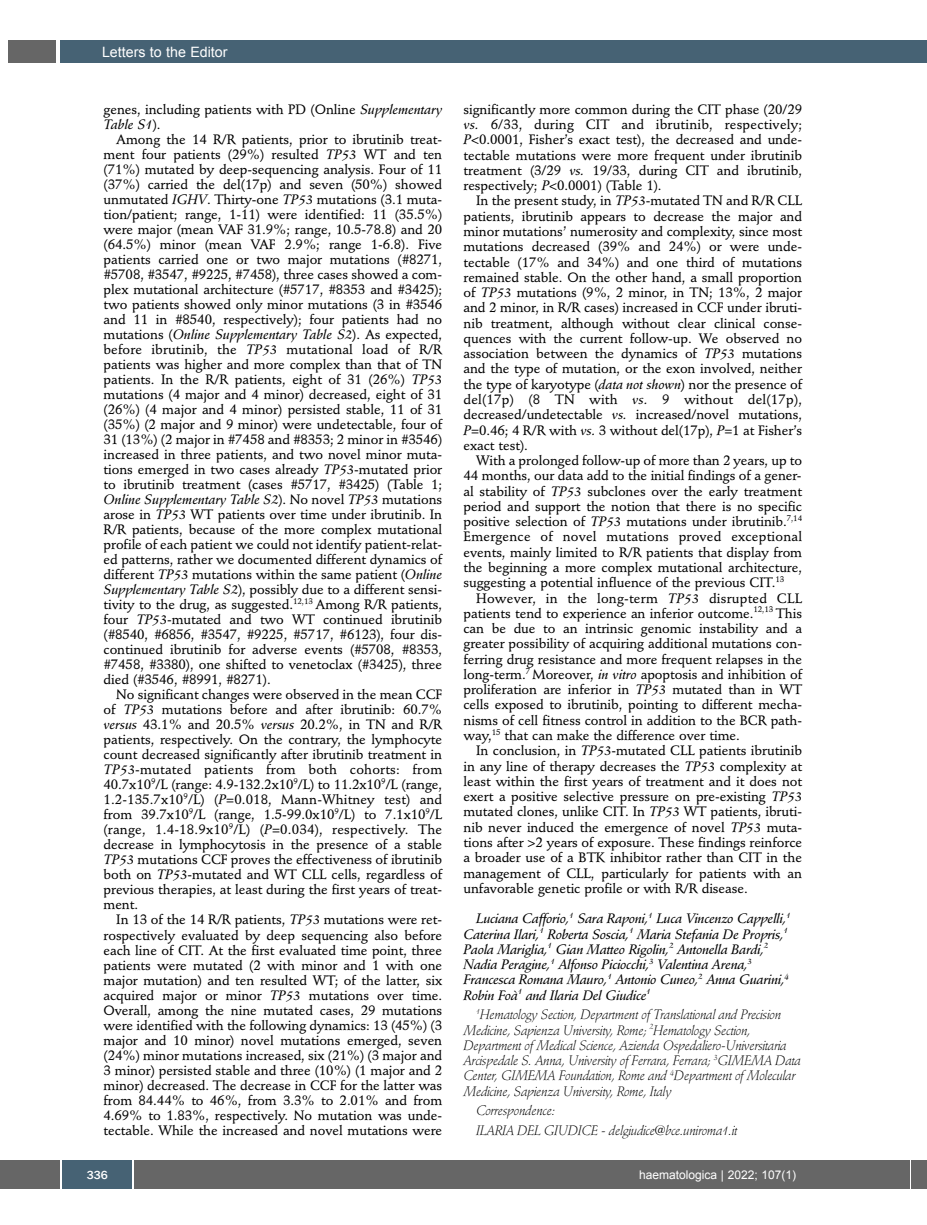
<style>
.page{position:relative;width:927px;height:1225px;background:#fff}
.page>*{position:absolute;margin:0;border:0;box-sizing:border-box;transform-origin:0 0}
.t1{font:14.25px "Arial";color:#fff}
.t2{font:500 13.5px/15px "Stempel Schneidler";letter-spacing:-.005em;color:#000;text-align:justify}
.t3{font:italic 13.5px/15.3px "Stempel Schneidler Med";letter-spacing:-.02em;color:#000}
.t4{font:italic 300 13.5px/15.3px "Stempel Schneidler";letter-spacing:-.02em;color:#000}
.t5{font:12px "Arial";color:#fff}
.t6{font:500 12px "Franklin Gothic";color:#fff}
.s1{font-family:"Stempel Schneidler Med";font-weight:400;font-style:italic}
.s2{font-family:"Stempel Schneidler";font-weight:500;font-style:normal}
</style>
<div class="page">
<div style="left:912px;top:1160px;width:15px;height:28px;background:#666"></div>
<div style="left:911px;top:40px;width:16px;height:22px;background:#466274"></div>
<div style="left:0;top:1160px;width:910px;height:28px;background:#666"></div>
<div style="left:60px;top:40px;width:852px;height:22px;background:#466274"></div>
<div style="left:9px;top:40px;width:47px;height:22px;background:#666"></div>
<div style="left:62px;top:1160px;width:71px;height:28px;background:#466274"></div>
<hr style="left:60px;top:1160px;width:2px;height:28px;background:#fff">
<svg style="left:133px;top:1160px;width:1px;height:28px"></svg>
<p class="t1" style="left:102px;top:44px;width:127px">Letters to the Editor</p>
<p class="t2" style="left:104px;top:103px;width:340px">genes, including patients with PD (Online <span class="s1">Supplementary</span></p>
<p class="t3" style="left:104px;top:118px;width:58px">Table S1<span class="s2">).</span></p>
<p class="t2" style="left:104px;top:133px;width:340px;text-indent:13px">Among the 14 R/R patients, prior to ibrutinib treat&shy;ment four patients (29%) resulted <span class="s1">TP53</span> WT and ten (71%) mutated by deep-sequencing analysis. Four of 11 (37%) carried the del(17p) and seven (50%) showed unmutated <span class="s1">IGHV</span>. Thirty-one <span class="s1">TP53</span> mutations (3.1 muta&shy;tion/patient; range, 1-11) were identified: 11 (35.5%) were major (mean VAF 31.9%; range, 10.5-78.8) and 20 (64.5%) minor (mean VAF 2.9%; range 1-6.8). Five patients carried one or two major mutations (#8271, #5708, #3547, #9225, #7458), three cases showed a com&shy;plex mutational architecture (#5717, #8353 and #3425); two patients showed only minor mutations (3 in #3546 and 11 in #8540, respectively); four patients had no</p>
<p class="t3" style="left:104px;top:328px;width:340px"><span class="s2">mutations (</span>Online Supplementary Table S2<span class="s2">). As expected,</span></p>
<p class="t2" style="left:104px;top:343px;width:340px">before ibrutinib, the <span class="s1">TP53</span> mutational load of R/R patients was higher and more complex than that of TN patients. In the R/R patients, eight of 31 (26%) <span class="s1">TP53 </span>mutations (4 major and 4 minor) decreased, eight of 31 (26%) (4 major and 4 minor) persisted stable, 11 of 31 (35%) (2 major and 9 minor) were undetectable, four of 31 (13%) (2 major in #7458 and #8353; 2 minor in #3546) increased in three patients, and two novel minor muta&shy;tions emerged in two cases already <span class="s1">TP53</span>-mutated prior to ibrutinib treatment (cases #5717, #3425) (Table 1;</p>
<p class="t3" style="left:104px;top:493px;width:340px">Online Supplementary Table S2<span class="s2">). No novel</span> TP53 <span class="s2">mutations</span></p>
<p class="t2" style="left:104px;top:508px;width:340px">arose in <span class="s1">TP53</span> WT patients over time under ibrutinib. In R/R patients, because of the more complex mutational profile of each patient we could not identify patient-relat&shy;ed patterns, rather we documented different dynamics of different <span class="s1">TP53</span> mutations within the same patient (<span class="s1">Online Supplementary Table S2</span>), possibly due to a different sensi&shy;tivity to the drug, as suggested.<sup>12,13</sup> Among R/R patients, four <span class="s1">TP53</span>-mutated and two WT continued ibrutinib (#8540, #6856, #3547, #9225, #5717, #6123), four dis&shy;continued ibrutinib for adverse events (#5708, #8353, #7458, #3380), one shifted to venetoclax (#3425), three died (#3546, #8991, #8271).</p>
<p class="t2" style="left:104px;top:688px;width:340px;text-indent:13px">No significant changes were observed in the mean CCF of <span class="s1">TP53</span> mutations before and after ibrutinib: 60.7% <span class="s1">versus</span> 43.1% and 20.5% <span class="s1">versus</span> 20.2%, in TN and R/R patients, respectively. On the contrary, the lymphocyte count decreased significantly after ibrutinib treatment in <span class="s1">TP53</span>-mutated patients from both cohorts: from 40.7x10<sup>9</sup>/L (range: 4.9-132.2x10<sup>9</sup>/L) to 11.2x10<sup>9</sup>/L (range, 1.2-135.7x10<sup>9</sup>/L) (<span class="s1">P</span>=0.018, Mann-Whitney test) and from 39.7x10<sup>9</sup>/L (range, 1.5-99.0x10<sup>9</sup>/L) to 7.1x10<sup>9</sup>/L (range, 1.4-18.9x10<sup>9</sup>/L) (<span class="s1">P</span>=0.034), respectively. The decrease in lymphocytosis in the presence of a stable <span class="s1">TP53</span> mutations CCF proves the effectiveness of ibrutinib both on <span class="s1">TP53</span>-mutated and WT CLL cells, regardless of previous therapies, at least during the first years of treat&shy;ment.</p>
<p class="t2" style="left:104px;top:913px;width:340px;text-indent:13px">In 13 of the 14 R/R patients, <span class="s1">TP53</span> mutations were ret&shy;rospectively evaluated by deep sequencing also before each line of CIT. At the first evaluated time point, three patients were mutated (2 with minor and 1 with one major mutation) and ten resulted WT; of the latter, six acquired major or minor <span class="s1">TP53</span> mutations over time.<br>Overall, among the nine mutated cases, 29 mutations were identified with the following dynamics: 13 (45%) (3 major and 10 minor) novel mutations emerged, seven (24%) minor mutations increased, six (21%) (3 major and 3 minor) persisted stable and three (10%) (1 major and 2 minor) decreased. The decrease in CCF for the latter was from 84.44% to 46%, from 3.3% to 2.01% and from 4.69% to 1.83%, respectively. No mutation was unde&shy;tectable. While the increased and novel mutations were</p>
<p class="t2" style="left:463px;top:103px;width:340px">significantly more common during the CIT phase (20/29 <span class="s1">vs.</span> 6/33, during CIT and ibrutinib, respectively; <span class="s1">P</span>&lt;0.0001, Fisher’s exact test), the decreased and unde&shy;tectable mutations were more frequent under ibrutinib treatment (3/29 <span class="s1">vs.</span> 19/33, during CIT and ibrutinib, respectively; <span class="s1">P</span>&lt;0.0001) (Table 1).</p>
<p class="t2" style="left:463px;top:194px;width:340px;text-indent:13px">In the present study, in <span class="s1">TP53</span>-mutated TN and R/R CLL patients, ibrutinib appears to decrease the major and minor mutations’ numerosity and complexity, since most mutations decreased (39% and 24%) or were unde&shy;tectable (17% and 34%) and one third of mutations remained stable. On the other hand, a small proportion of <span class="s1">TP53</span> mutations (9%, 2 minor, in TN; 13%, 2 major and 2 minor, in R/R cases) increased in CCF under ibruti&shy;nib treatment, although without clear clinical conse&shy;quences with the current follow-up. We observed no association between the dynamics of <span class="s1">TP53</span> mutations and the type of mutation, or the exon involved, neither the type of karyotype (<span class="s1">data not shown</span>) nor the presence of del(17p) (8 TN with <span class="s1">vs.</span> 9 without del(17p), decreased/undetectable <span class="s1">vs.</span> increased/novel mutations, <span class="s1">P</span>=0.46; 4 R/R with <span class="s1">vs.</span> 3 without del(17p), <span class="s1">P</span>=1 at Fisher’s exact test).</p>
<p class="t2" style="left:463px;top:454px;width:340px;text-indent:13px">With a prolonged follow-up of more than 2 years, up to 44 months, our data add to the initial findings of a gener&shy;al stability of <span class="s1">TP53</span> subclones over the early treatment period and support the notion that there is no specific positive selection of <span class="s1">TP53</span> mutations under ibrutinib.<sup>7,14<br></sup>Emergence of novel mutations proved exceptional events, mainly limited to R/R patients that display from the beginning a more complex mutational architecture, suggesting a potential influence of the previous CIT.<sup>13</sup></p>
<p class="t2" style="left:463px;top:591px;width:340px;text-indent:13px">However, in the long-term <span class="s1">TP53</span> disrupted CLL patients tend to experience an inferior outcome.<sup>12,13</sup> This can be due to an intrinsic genomic instability and a greater possibility of acquiring additional mutations con&shy;ferring drug resistance and more frequent relapses in the long-term.<sup>7</sup> Moreover, <span class="s1">in vitro</span> apoptosis and inhibition of proliferation are inferior in <span class="s1">TP53</span> mutated than in WT cells exposed to ibrutinib, pointing to different mecha&shy;nisms of cell fitness control in addition to the BCR path&shy;way,<sup>15</sup> that can make the difference over time.</p>
<p class="t2" style="left:463px;top:744px;width:340px;text-indent:13px">In conclusion, in <span class="s1">TP53</span>-mutated CLL patients ibrutinib in any line of therapy decreases the <span class="s1">TP53</span> complexity at least within the first years of treatment and it does not exert a positive selective pressure on pre-existing <span class="s1">TP53 </span>mutated clones, unlike CIT. In <span class="s1">TP53</span> WT patients, ibruti&shy;nib never induced the emergence of novel <span class="s1">TP53</span> muta&shy;tions after &gt;2 years of exposure. These findings reinforce a broader use of a BTK inhibitor rather than CIT in the management of CLL, particularly for patients with an unfavorable genetic profile or with R/R disease.</p>
<p class="t3" style="left:463px;top:912px;width:329px;text-indent:13px">Luciana Cafforio,<sup>1</sup> Sara Raponi,<sup>1</sup> Luca Vincenzo Cappelli,<sup>1<br></sup>Caterina Ilari,<sup>1</sup> Roberta Soscia,<sup>1</sup> Maria Stefania De Propris,<sup>1<br></sup>Paola Mariglia,<sup>1</sup> Gian Matteo Rigolin,<sup>2</sup> Antonella Bardi,<sup>2<br></sup>Nadia Peragine,<sup>1</sup> Alfonso Piciocchi,<sup>3</sup> Valentina Arena,<sup>3<br></sup>Francesca Romana Mauro,<sup>1</sup> Antonio Cuneo,<sup>2</sup> Anna Guarini,<sup>4<br></sup>Robin Foà<sup>1</sup> and Ilaria Del Giudice<sup>1</sup></p>
<p class="t4" style="left:463px;top:1008px;width:339px;text-indent:13px"><sup>1</sup>Hematology Section, Department of Translational and Precision Medicine, Sapienza University, Rome; <sup>2</sup>Hematology Section, Department of Medical Science, Azienda Ospedaliero-Universitaria Arcispedale S. Anna, University of Ferrara, Ferrara; <sup>3</sup>GIMEMA Data Center, GIMEMA Foundation, Rome and <sup>4</sup>Department of Molecular Medicine, Sapienza University, Rome, Italy</p>
<p class="t4" style="left:476px;top:1102px;width:263px;line-height:19.5px">Correspondence:<br>ILARIA DEL GIUDICE - delgiudice@bce.uniroma1.it</p>
<p class="t6" style="left:87px;top:1167px;width:23px">336</p>
<p class="t5" style="left:639px;top:1168px;width:158px">haematologica | 2022; 107(1)</p>
</div>
